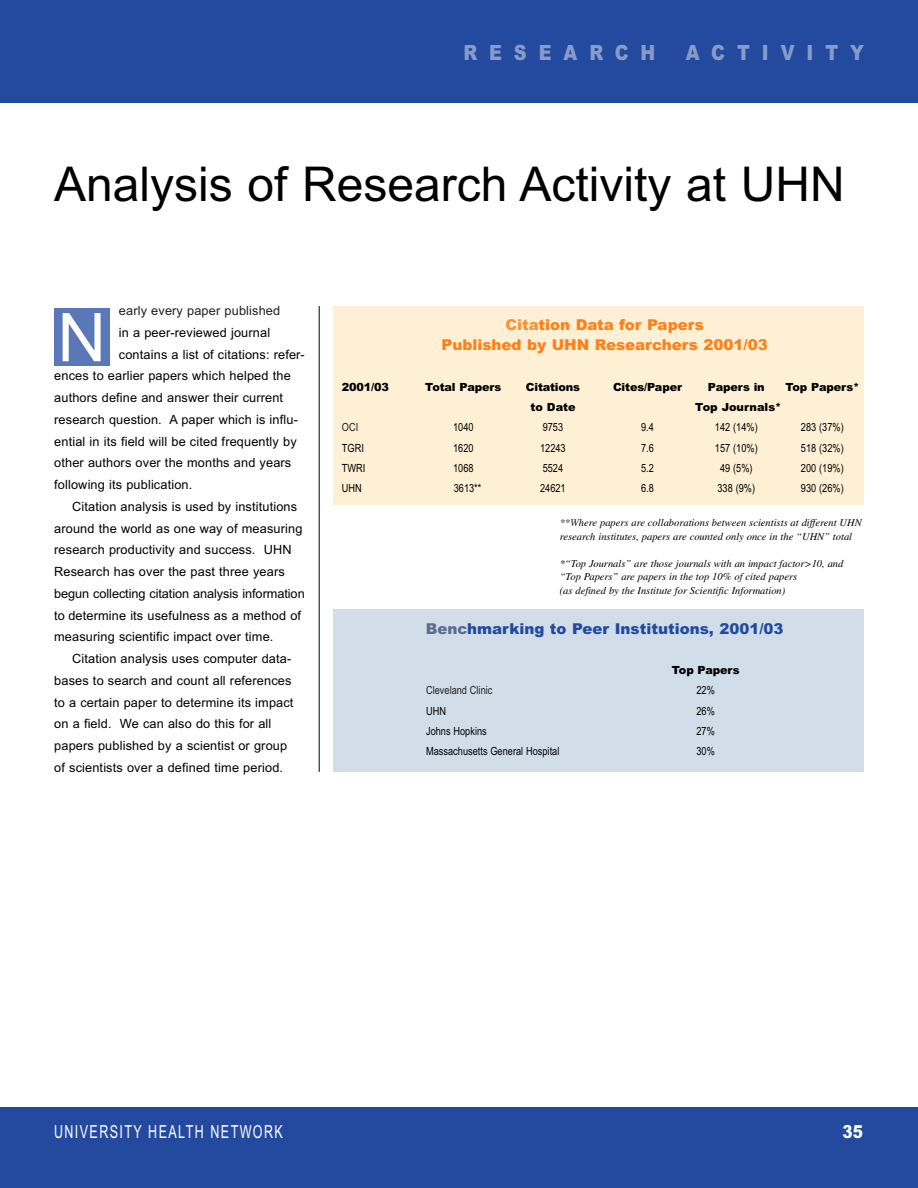
<style>
.page{position:relative;width:918px;height:1188px;background:#fff}
.page>*{position:absolute;margin:0;border:0;box-sizing:border-box;transform-origin:0 0}
.t1{font:67.35px "Arial";color:#fff}
.t2{font:48px "Arial";color:#000}
.t3{font:900 21px "Arial";letter-spacing:.665em;color:#869bca;scale:.85 1}
.t4{font:18px "Arial Narrow";letter-spacing:.09em;color:#fff;scale:.85 1}
.t5{font:900 18px "Arial";color:#fff;scale:.85 1}
.t6{font:900 15px/20.2px "Arial";color:#fe801a;text-align:center}
.t7{font:900 15px "Arial";color:#234a9f}
.t8{font:12.75px "Arial";letter-spacing:.01em;color:#000}
.t9{font:12.75px "Arial";letter-spacing:.01em;color:#231f20}
.t10{font:11.25px "Arial Narrow";color:#000}
.t11{font:900 11.25px "Arial";letter-spacing:-.015em;color:#000}
.t12{font:11.25px "Arial Narrow";color:#231f20}
.t13{font:italic 10.5px/13.5px "Times";color:#000}
.s1{color:#f69334}
.s2{color:#231f20}
.s3{color:#5c6c91}
</style>
<div class="page">
<hr style="left:319px;top:306px;width:1px;height:466px;background:#000">
<div style="left:0;top:0;width:918px;height:102px;background:#234a9f"></div>
<div style="left:0;top:1107px;width:918px;height:81px;background:#234a9f"></div>
<div style="left:54px;top:309px;width:56px;height:57px;background:#5a77b7"></div>
<div style="left:333px;top:306px;width:531px;height:199px;background:#fef0d5"></div>
<div style="left:333px;top:609px;width:531px;height:163px;background:#d1deea"></div>
<h3 class="t3" style="left:463px;top:45px;width:227px">RESEARCH</h3>
<h3 class="t3" style="left:686px;top:45px;width:211px">ACTIVITY</h3>
<h2 class="t2" style="left:54px;top:166px;width:792px">Analysis of Research Activity at UHN</h2>
<p class="t9" style="left:119px;top:306px;width:163px">early every paper published</p>
<p class="t8" style="left:119px;top:328px;width:153px">in a peer-reviewed journal</p>
<p class="t8" style="left:119px;top:350px;width:188px">contains a list of citations: refer-</p>
<p class="t8" style="left:54px;top:371px;width:238px">ences to earlier papers which helped the</p>
<p class="t8" style="left:54px;top:393px;width:230px">authors define and answer their current</p>
<p class="t8" style="left:54px;top:415px;width:245px">research question. A paper which is influ-</p>
<p class="t8" style="left:54px;top:437px;width:244px">ential in its field will be cited frequently by</p>
<p class="t8" style="left:54px;top:458px;width:239px">other authors over the months and years</p>
<p class="t8" style="left:54px;top:480px;width:140px">following its publication.</p>
<p class="t8" style="left:72px;top:502px;width:226px">Citation analysis is used by institutions</p>
<p class="t8" style="left:54px;top:524px;width:250px">around the world as one way of measuring</p>
<p class="t8" style="left:54px;top:545px;width:239px">research productivity and success. UHN</p>
<p class="t8" style="left:54px;top:567px;width:232px">Research has over the past three years</p>
<p class="t8" style="left:54px;top:589px;width:252px">begun collecting citation analysis information</p>
<p class="t8" style="left:54px;top:611px;width:248px">to determine its usefulness as a method of</p>
<p class="t8" style="left:54px;top:632px;width:221px">measuring scientific impact over time.</p>
<p class="t8" style="left:72px;top:654px;width:221px">Citation analysis uses computer data-</p>
<p class="t8" style="left:54px;top:676px;width:239px">bases to search and count all references</p>
<p class="t8" style="left:54px;top:698px;width:241px">to a certain paper to determine its impact</p>
<p class="t8" style="left:54px;top:719px;width:219px">on a field. We can also do this for all</p>
<p class="t8" style="left:54px;top:741px;width:235px">papers published by a scientist or group</p>
<p class="t8" style="left:54px;top:763px;width:230px">of scientists over a defined time period.</p>
<h1 class="t1" style="left:57px;top:313px;width:50px">N</h1>
<p class="t6" style="left:442px;top:316px;width:328px"><span class="s1">Cita</span>tion Data for Papers<br>Published by UHN Researchers 2001/03</p>
<p class="t11" style="left:342px;top:383px;width:49px">2001/03</p>
<p class="t11" style="left:425px;top:383px;width:78px">Total Papers</p>
<p class="t11" style="left:526px;top:383px;width:56px">Citations</p>
<p class="t11" style="left:613px;top:383px;width:71px">Cites/Paper</p>
<p class="t11" style="left:708px;top:383px;width:58px">Papers in</p>
<p class="t11" style="left:785px;top:383px;width:75px">Top Papers*</p>
<p class="t11" style="left:530px;top:403px;width:47px">to Date</p>
<p class="t11" style="left:695px;top:403px;width:88px">Top Journals*</p>
<p class="t12" style="left:342px;top:423px;width:18px">OCI</p>
<p class="t10" style="left:453px;top:423px;width:22px">1040</p>
<p class="t10" style="left:543px;top:423px;width:22px">9753</p>
<p class="t10" style="left:641px;top:423px;width:14px">9.4</p>
<p class="t10" style="left:715px;top:423px;width:44px">142 (14%)</p>
<p class="t10" style="left:801px;top:423px;width:44px">283 (37%)</p>
<p class="t10" style="left:342px;top:443px;width:24px">TGRI</p>
<p class="t10" style="left:453px;top:443px;width:22px">1620</p>
<p class="t10" style="left:540px;top:443px;width:27px">12243</p>
<p class="t10" style="left:641px;top:443px;width:14px">7.6</p>
<p class="t10" style="left:715px;top:443px;width:44px">157 (10%)</p>
<p class="t10" style="left:801px;top:443px;width:44px">518 (32%)</p>
<p class="t10" style="left:342px;top:464px;width:25px">TWRI</p>
<p class="t10" style="left:453px;top:464px;width:22px">1068</p>
<p class="t10" style="left:543px;top:464px;width:22px">5524</p>
<p class="t10" style="left:641px;top:464px;width:14px">5.2</p>
<p class="t10" style="left:720px;top:464px;width:34px">49 (5%)</p>
<p class="t10" style="left:801px;top:464px;width:44px">200 (19%)</p>
<p class="t10" style="left:342px;top:484px;width:21px">UHN</p>
<p class="t10" style="left:454px;top:484px;width:29px">3613**</p>
<p class="t10" style="left:540px;top:484px;width:27px">24621</p>
<p class="t10" style="left:641px;top:484px;width:14px">6.8</p>
<p class="t10" style="left:718px;top:484px;width:39px">338 (9%)</p>
<p class="t10" style="left:801px;top:484px;width:44px">930 (26%)</p>
<p class="t13" style="left:560px;top:517px;width:303px"><span class="s2">**W</span>here papers are collaborations between scientists at different UHN research institutes, papers are counted only once in the “UHN” total</p>
<p class="t13" style="left:560px;top:557px;width:285px">*“Top Journals” are those journals with an impact factor&gt;10, and “Top Papers” are papers in the top 10% of cited papers<br>(as defined by the Institute for Scientific Information)</p>
<p class="t7" style="left:426px;top:623px;width:359px"><span class="s3">Benc</span>hmarking to Peer Institutions, 2001/03</p>
<p class="t11" style="left:672px;top:666px;width:69px">Top Papers</p>
<p class="t12" style="left:426px;top:686px;width:68px">Cleveland Clinic</p>
<p class="t10" style="left:696px;top:686px;width:20px">22%</p>
<p class="t10" style="left:426px;top:707px;width:21px">UHN</p>
<p class="t10" style="left:696px;top:707px;width:20px">26%</p>
<p class="t10" style="left:426px;top:727px;width:62px">Johns Hopkins</p>
<p class="t10" style="left:696px;top:727px;width:20px">27%</p>
<p class="t10" style="left:426px;top:747px;width:135px">Massachusetts General Hospital</p>
<p class="t10" style="left:696px;top:747px;width:20px">30%</p>
<h3 class="t4" style="left:54px;top:1125px;width:271px">UNIVERSITY HEALTH NETWORK</h3>
<h3 class="t5" style="left:843px;top:1125px;width:26px">35</h3>
</div>
